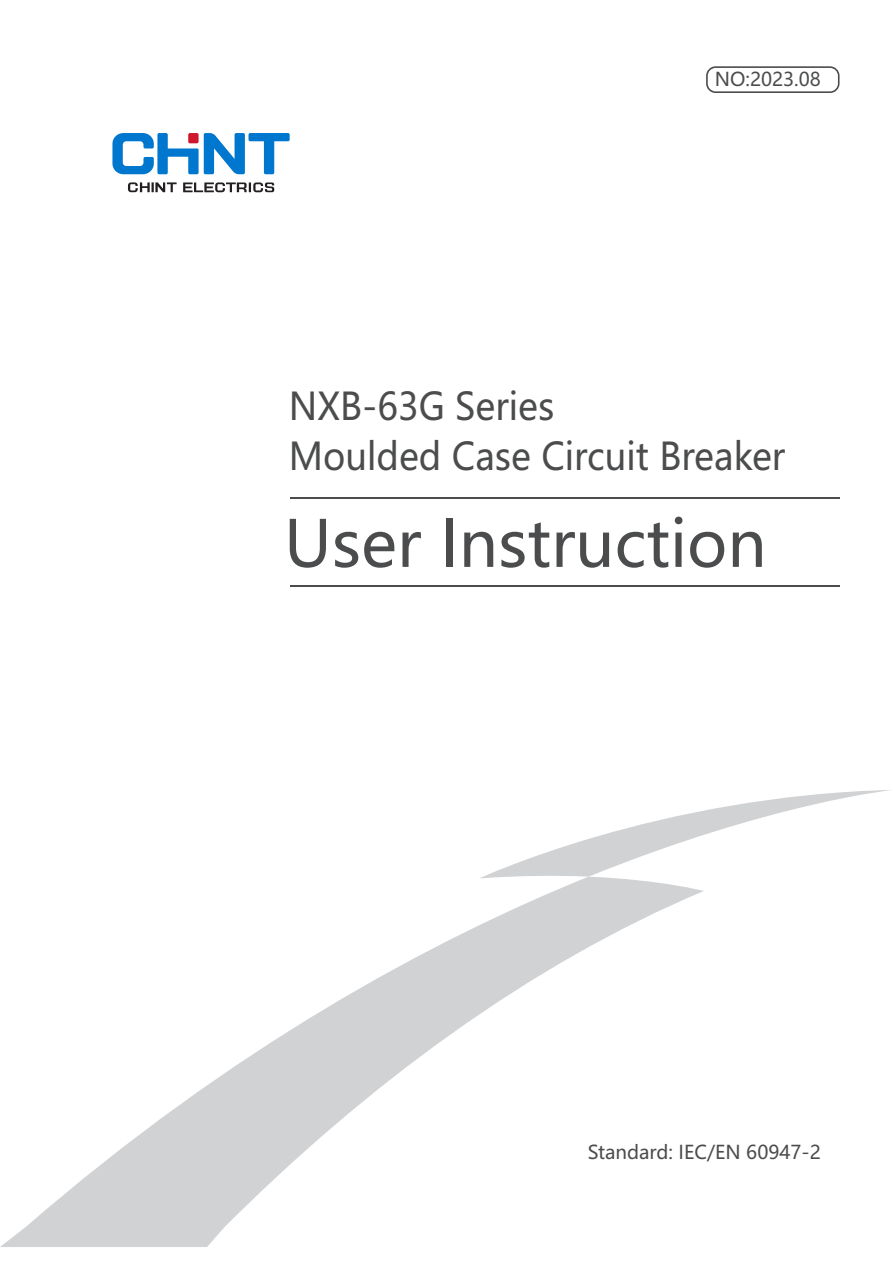
<style>
.page{position:relative;width:893px;height:1263px;background:#fff}
.page>*{position:absolute;margin:0;border:0;box-sizing:border-box;transform-origin:0 0}
.t1{font:63.6px "Microsoft Ya Hei";color:#4b4c4d}
.t2{font:37.65px/49.2px "Microsoft Ya Hei";color:#4b4c4d;scale:.93 1}
.t3{font:18.75px "Microsoft Ya Hei";color:#4b4c4d}
</style>
<div class="page">
<svg style="left:706px;top:66px;width:133px;height:27px"></svg>
<svg style="left:483px;top:790px;width:407px;height:87px"></svg>
<svg style="left:0;top:877px;width:703px;height:370px"></svg>
<hr style="left:290px;top:497px;width:549px;height:2px;background:#4b4c4d">
<hr style="left:290px;top:586px;width:549px;height:1px;background:#4b4c4d">
<svg style="left:112px;top:133px;width:178px;height:41px"></svg>
<div style="left:188px;top:133px;width:11px;height:10px;background:#d1172b;border-radius:2px"></div>
<svg style="left:128px;top:182px;width:49px;height:10px"></svg>
<svg style="left:183px;top:182px;width:91px;height:10px"></svg>
<p class="t3" style="left:715px;top:71px;width:108px">NO:2023.08</p>
<p class="t2" style="left:289px;top:385px;width:535px">NXB-63G Series<br>Moulded Case Circuit Breaker</p>
<h1 class="t1" style="left:284px;top:515px;width:484px">User Instruction</h1>
<p class="t3" style="left:588px;top:1144px;width:234px">Standard: IEC/EN 60947-2</p>
</div>
